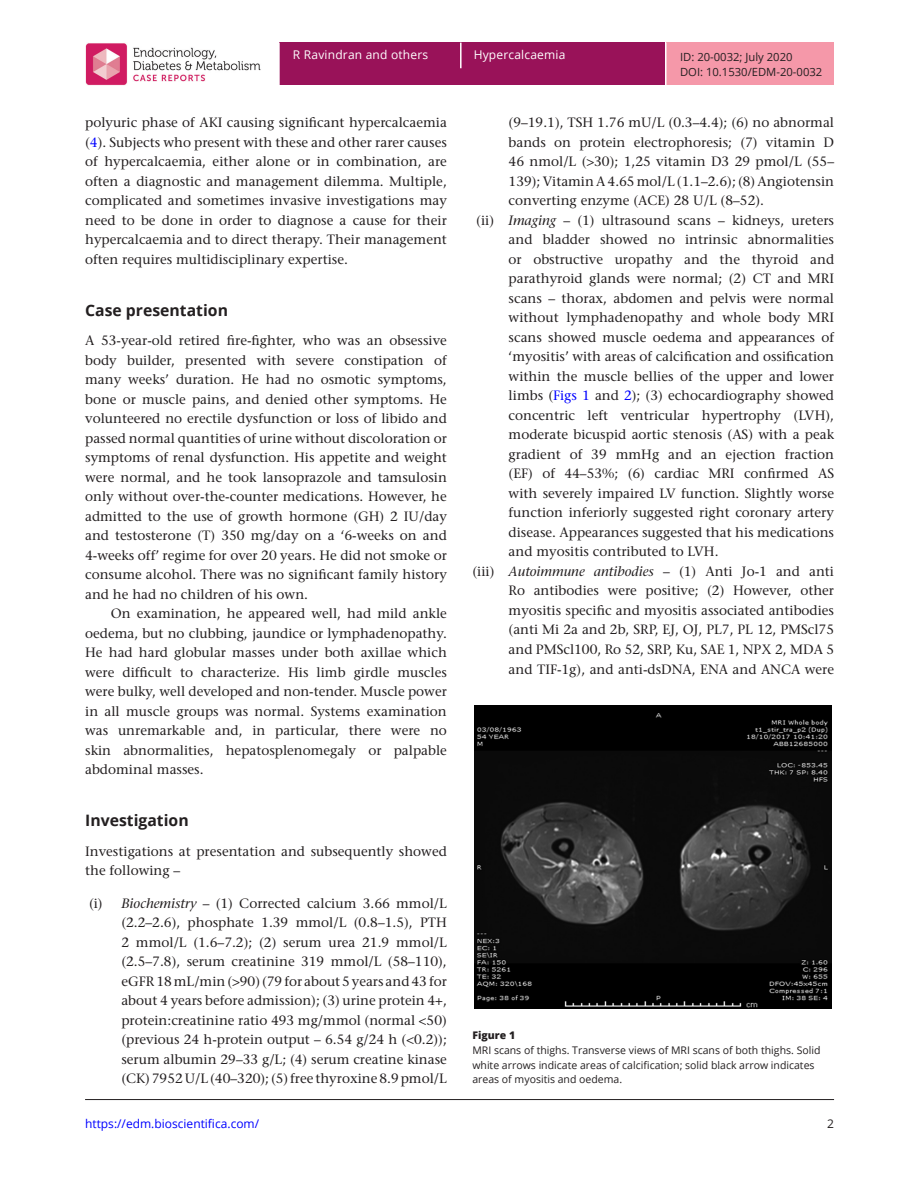
<style>
.page{position:relative;width:919px;height:1187px;background:#fff}
.page>*{position:absolute;margin:0;border:0;box-sizing:border-box;transform-origin:0 0}
.t1{font:700 15.75px "Open Sans";color:#231f20}
.TXT{font:500 13.5px/19.5px "Stone Serif Std";color:#231f20;text-align:justify}
.NLM{font:500 13.5px/19.5px "Stone Serif Std";color:#231f20;text-align:justify}
.NLF{font:500 13.5px/19.5px "Stone Serif Std";color:#231f20;text-align:justify}
.TXI{font:500 13.5px/19.5px "Stone Serif Std";color:#231f20;text-align:justify}
.t2{font:12px "Open Sans";letter-spacing:.015em;color:#fff}
.t3{font:12px "Open Sans";color:#00f}
.t4{font:12px "Open Sans";color:#231f20}
.t5{font:11.25px "Open Sans";color:#231f20}
.FC{font:10.5px/14.7px "Open Sans";color:#231f20}
.FC-2{font:800 10.5px "Open Sans";color:#231f20}
.s1{color:#00f}
.s2{font-style:italic}
</style>
<div class="page">
<div style="left:280px;top:43px;width:385px;height:42px;background:#991259"></div>
<div style="left:666px;top:43px;width:167px;height:42px;background:#f598a9"></div>
<svg style="left:460px;top:43px;width:1px;height:25px"></svg>
<img style="left:85px;top:43px;width:176px;height:42px">
<hr style="left:85px;top:1099px;width:749px;height:1px;background:#231f20">
<img style="left:474px;top:705px;width:357px;height:303px">
<p class="t2" style="left:293px;top:47px;width:137px">R Ravindran and others</p>
<p class="t2" style="left:473px;top:47px;width:93px">Hypercalcaemia</p>
<p class="t5" style="left:680px;top:50px;width:114px">ID: 20-0032; July 2020</p>
<p class="t5" style="left:680px;top:64px;width:144px">DOI: 10.1530/EDM-20-0032</p>
<p class="TXT" style="left:85px;top:113px;width:363px">polyuric phase of AKI causing significant hypercalcaemia (<span class="s1">4</span>). Subjects who present with these and other rarer causes of hypercalcaemia, either alone or in combination, are often a diagnostic and management dilemma. Multiple, complicated and sometimes invasive investigations may need to be done in order to diagnose a cause for their hypercalcaemia and to direct therapy. Their management often requires multidisciplinary expertise.</p>
<h1 class="t1" style="left:85px;top:299px;width:144px">Case presentation</h1>
<p class="TXT" style="left:85px;top:330px;width:363px">A 53-year-old retired fire-fighter, who was an obsessive body builder, presented with severe constipation of many weeks’ duration. He had no osmotic symptoms, bone or muscle pains, and denied other symptoms. He volunteered no erectile dysfunction or loss of libido and passed normal quantities of urine without discoloration or symptoms of renal dysfunction. His appetite and weight were normal, and he took lansoprazole and tamsulosin only without over-the-counter medications. However, he admitted to the use of growth hormone (GH) 2 IU/day and testosterone (T) 350 mg/day on a ‘6-weeks on and 4-weeks off’ regime for over 20 years. He did not smoke or consume alcohol. There was no significant family history and he had no children of his own.</p>
<p class="TXI" style="left:85px;top:603px;width:363px;text-indent:26px">On examination, he appeared well, had mild ankle oedema, but no clubbing, jaundice or lymphadenopathy.<br>He had hard globular masses under both axillae which were difficult to characterize. His limb girdle muscles were bulky, well developed and non-tender. Muscle power in all muscle groups was normal. Systems examination was unremarkable and, in particular, there were no skin abnormalities, hepatosplenomegaly or palpable abdominal masses.</p>
<h1 class="t1" style="left:85px;top:809px;width:105px">Investigation</h1>
<p class="TXT" style="left:85px;top:841px;width:363px">Investigations at presentation and subsequently showed the following –</p>
<p class="NLF" style="left:89px;top:893px;width:15px">(i)</p>
<p class="NLF" style="left:121px;top:893px;width:327px"><span class="s2">Biochemistry</span> – (1) Corrected calcium 3.66 mmol/L (2.2–2.6), phosphate 1.39 mmol/L (0.8–1.5), PTH 2 mmol/L (1.6–7.2); (2) serum urea 21.9 mmol/L (2.5–7.8), serum creatinine 319 mmol/L (58–110), eGFR 18 mL/min (&gt;90) (79 for about 5 years and 43 for about 4 years before admission); (3) urine protein 4+, protein:creatinine ratio 493 mg/mmol (normal &lt;50) (previous 24 h-protein output – 6.54 g/24 h (&lt;0.2)); serum albumin 29–33 g/L; (4) serum creatine kinase (CK) 7952 U/L (40–320); (5) free thyroxine 8.9 pmol/L</p>
<p class="NLF" style="left:508px;top:113px;width:327px">(9–19.1), TSH 1.76 mU/L (0.3–4.4); (6) no abnormal bands on protein electrophoresis; (7) vitamin D 46 nmol/L (&gt;30); 1,25 vitamin D3 29 pmol/L (55– 139); Vitamin A 4.65 mol/L (1.1–2.6); (8) Angiotensin converting enzyme (ACE) 28 U/L (8–52).</p>
<p class="NLM" style="left:508px;top:210px;width:327px;text-indent:-32px">(ii) <span class="s2">Imaging</span> – (1) ultrasound scans – kidneys, ureters and bladder showed no intrinsic abnormalities or obstructive uropathy and the thyroid and parathyroid glands were normal; (2) CT and MRI scans – thorax, abdomen and pelvis were normal without lymphadenopathy and whole body MRI scans showed muscle oedema and appearances of ‘myositis’ with areas of calcification and ossification within the muscle bellies of the upper and lower limbs (<span class="s1">Figs 1</span> and <span class="s1">2</span>); (3) echocardiography showed concentric left ventricular hypertrophy (LVH), moderate bicuspid aortic stenosis (AS) with a peak gradient of 39 mmHg and an ejection fraction (EF) of 44–53%; (6) cardiac MRI confirmed AS with severely impaired LV function. Slightly worse function inferiorly suggested right coronary artery disease. Appearances suggested that his medications and myositis contributed to LVH.</p>
<p class="NLM" style="left:508px;top:561px;width:327px;text-indent:-36px">(iii) <span class="s2">Autoimmune antibodies</span> – (1) Anti Jo-1 and anti Ro antibodies were positive; (2) However, other myositis specific and myositis associated antibodies (anti Mi 2a and 2b, SRP, EJ, OJ, PL7, PL 12, PMScl75 and PMScl100, Ro 52, SRP, Ku, SAE 1, NPX 2, MDA 5 and TIF-1g), and anti-dsDNA, ENA and ANCA were</p>
<p class="FC-2" style="left:472px;top:1027px;width:44px">Figure 1</p>
<p class="FC" style="left:472px;top:1042px;width:349px">MRI scans of thighs. Transverse views of MRI scans of both thighs. Solid white arrows indicate areas of calcification; solid black arrow indicates areas of myositis and oedema.</p>
<p class="t3" style="left:85px;top:1115px;width:176px">https://edm.bioscientifica.com/</p>
<p class="t4" style="left:827px;top:1115px;width:8px">2</p>
</div>
